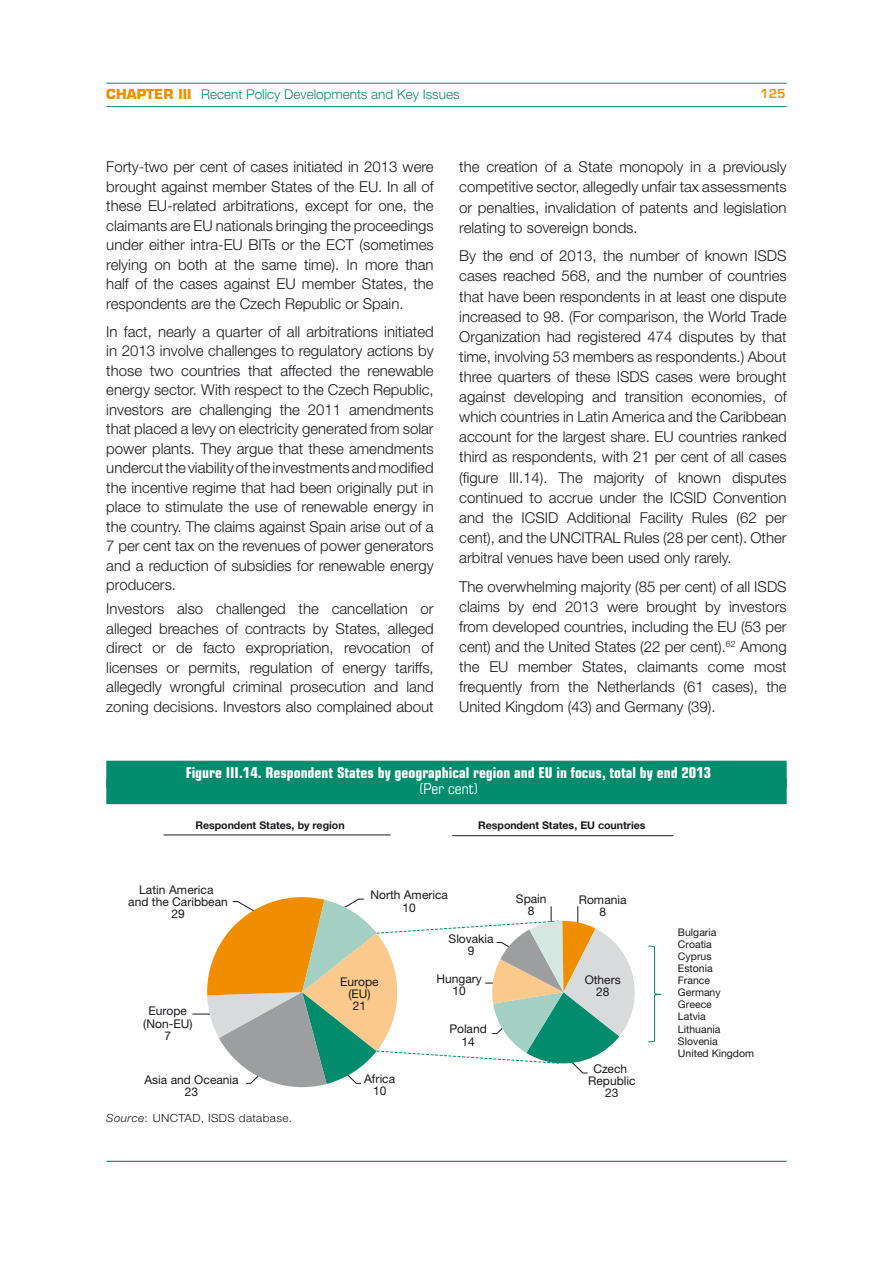
<style>
.page{position:relative;width:893px;height:1263px;background:#fff}
.page>*{position:absolute;margin:0;border:0;box-sizing:border-box;transform-origin:0 0}
.t1{font:300 15px/19.5px "Helvetica Neue LT Std";color:#1a171c;text-align:justify}
.t2{font:700 condensed 15px "Eurostile LT Std";color:#fff}
.t3{font:condensed 15px "Eurostile LT Std";color:#fff}
.t4{font:300 13.5px "Helvetica Neue LT Std";color:#008c6d}
.t5{font:12px/12.1px "Helvetica Neue LT Std";color:#1a171c;text-align:center}
.t6{font:600 12px "Eurostile LT Std";color:#f18e00}
.t7{font:300 11.25px "Helvetica Neue LT Std";letter-spacing:.03em;color:#1a171c;scale:1.05 1}
.t8{font:700 10.65px "Helvetica Neue LT Std";color:#1a171c}
.t9{font:10.5px/12.1px "Helvetica Neue LT Std";color:#1a171c}
.s1{font-family:"Eurostile LT Std";font-weight:700;color:#f18e00}
.s2{font-style:italic}
</style>
<div class="page">
<hr style="left:106px;top:1161px;width:681px;height:1px;background:#008c6d">
<hr style="left:106px;top:106px;width:681px;height:1px;background:#008c6d">
<hr style="left:106px;top:83px;width:681px;height:1px;background:#008c6d">
<div style="left:106px;top:761px;width:681px;height:27px;background:#008c6d"></div>
<div style="left:106px;top:777px;width:681px;height:27px;background:#008c6d"></div>
<hr style="left:452px;top:835px;width:221px;height:1px;background:#1a171c">
<hr style="left:164px;top:834px;width:227px;height:1px;background:#1a171c">
<svg style="left:192px;top:897px;width:470px;height:191px"></svg>
<p class="t4" style="left:106px;top:86px;width:355px"><span class="s1">CHAPTER III</span> Recent Policy Developments and Key Issues</p>
<p class="t6" style="left:760px;top:86px;width:27px">125</p>
<p class="t1" style="left:106px;top:157px;width:329px">Forty-two per cent of cases initiated in 2013 were brought against member States of the EU. In all of these EU-related arbitrations, except for one, the claimants are EU nationals bringing the proceedings under either intra-EU BITs or the ECT (sometimes relying on both at the same time). In more than half of the cases against EU member States, the respondents are the Czech Republic or Spain.</p>
<p class="t1" style="left:106px;top:321px;width:329px">In fact, nearly a quarter of all arbitrations initiated in 2013 involve challenges to regulatory actions by those two countries that affected the renewable energy sector. With respect to the Czech Republic, investors are challenging the 2011 amendments that placed a levy on electricity generated from solar power plants. They argue that these amendments undercut the viability of the investments and modified the incentive regime that had been originally put in place to stimulate the use of renewable energy in the country. The claims against Spain arise out of a 7 per cent tax on the revenues of power generators and a reduction of subsidies for renewable energy producers.</p>
<p class="t1" style="left:106px;top:599px;width:329px">Investors also challenged the cancellation or alleged breaches of contracts by States, alleged direct or de facto expropriation, revocation of licenses or permits, regulation of energy tariffs, allegedly wrongful criminal prosecution and land zoning decisions. Investors also complained about</p>
<p class="t1" style="left:459px;top:157px;width:329px;line-height:20.1px">the creation of a State monopoly in a previously competitive sector, allegedly unfair tax assessments or penalties, invalidation of patents and legislation relating to sovereign bonds.</p>
<p class="t1" style="left:459px;top:246px;width:329px;line-height:20.1px">By the end of 2013, the number of known ISDS cases reached 568, and the number of countries that have been respondents in at least one dispute increased to 98. (For comparison, the World Trade Organization had registered 474 disputes by that time, involving 53 members as respondents.) About three quarters of these ISDS cases were brought against developing and transition economies, of which countries in Latin America and the Caribbean account for the largest share. EU countries ranked third as respondents, with 21 per cent of all cases (figure III.14). The majority of known disputes continued to accrue under the ICSID Convention and the ICSID Additional Facility Rules (62 per cent), and the UNCITRAL Rules (28 per cent). Other arbitral venues have been used only rarely.</p>
<p class="t1" style="left:459px;top:576px;width:329px;line-height:20.1px">The overwhelming majority (85 per cent) of all ISDS claims by end 2013 were brought by investors from developed countries, including the EU (53 per cent) and the United States (22 per cent).<sup>62</sup> Among the EU member States, claimants come most frequently from the Netherlands (61 cases), the United Kingdom (43) and Germany (39).</p>
<p class="t2" style="left:186px;top:763px;width:527px">Figure III.14. Respondent States by geographical region and EU in focus, total by end 2013</p>
<p class="t3" style="left:419px;top:780px;width:61px">(Per cent)</p>
<p class="t8" style="left:196px;top:818px;width:151px">Respondent States, by region</p>
<p class="t8" style="left:478px;top:818px;width:169px">Respondent States, EU countries</p>
<p class="t5" style="left:128px;top:883px;width:101px">Latin America<br>and the Caribbean<br>29</p>
<p class="t5" style="left:370px;top:889px;width:79px">North America<br>10</p>
<p class="t5" style="left:143px;top:1005px;width:51px">Europe (Non-EU)<br>7</p>
<p class="t5" style="left:145px;top:1073px;width:95px">Asia and Oceania<br>23</p>
<p class="t7" style="left:106px;top:1110px;width:178px"><span class="s2">Source</span>: UNCTAD, ISDS database.</p>
<p class="t5" style="left:340px;top:975px;width:40px">Europe (EU)<br>21</p>
<p class="t5" style="left:364px;top:1073px;width:32px">Africa<br>10</p>
<p class="t5" style="left:449px;top:933px;width:47px">Slovakia<br>9</p>
<p class="t5" style="left:436px;top:973px;width:47px">Hungary<br>10</p>
<p class="t5" style="left:449px;top:1023px;width:39px">Poland<br>14</p>
<p class="t5" style="left:516px;top:893px;width:32px">Spain<br>8</p>
<p class="t5" style="left:579px;top:893px;width:49px">Romania<br>8</p>
<p class="t5" style="left:585px;top:974px;width:38px">Others<br>28</p>
<p class="t5" style="left:588px;top:1062px;width:49px">Czech<br>Republic<br>23</p>
<p class="t9" style="left:678px;top:926px;width:78px">Bulgaria<br>Croatia<br>Cyprus<br>Estonia<br>France<br>Germany<br>Greece<br>Latvia<br>Lithuania<br>Slovenia<br>United Kingdom</p>
</div>
